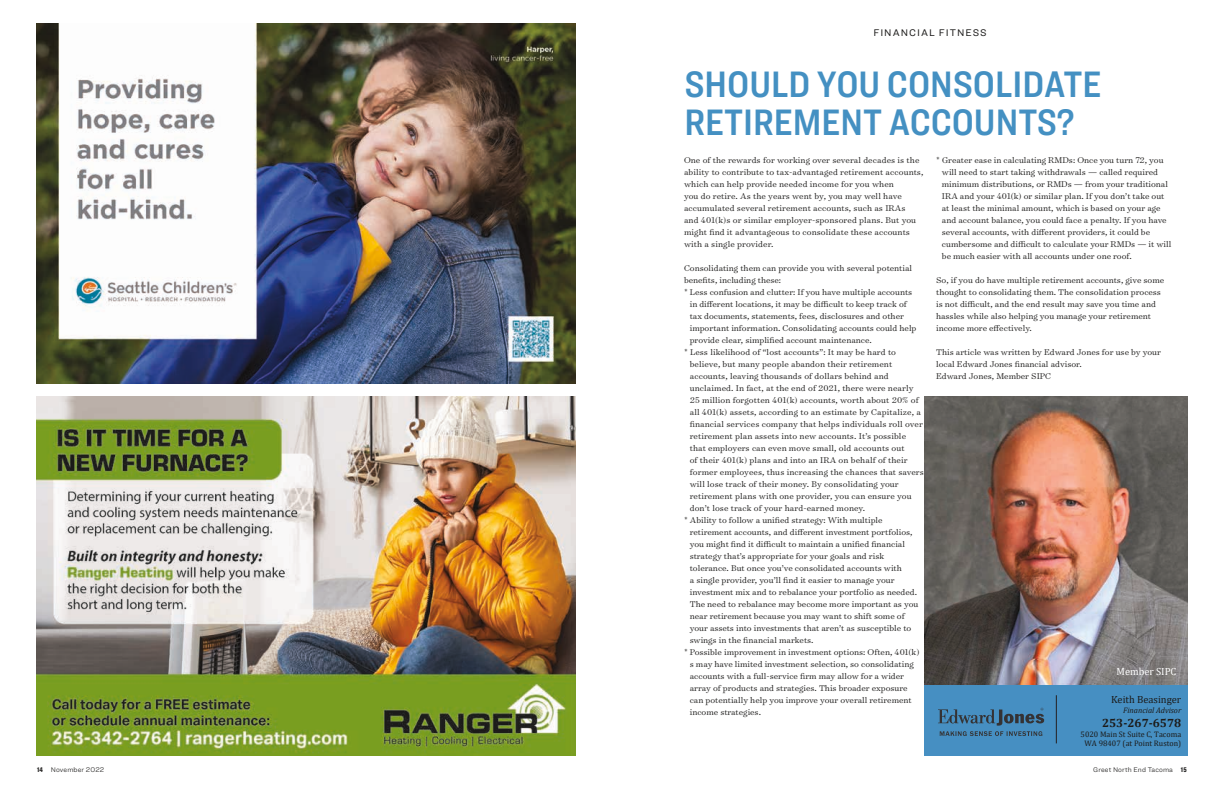
<style>
.page{position:relative;width:1224px;height:792px;background:#fff}
.page>*{position:absolute;margin:0;border:0;box-sizing:border-box;transform-origin:0 0}
.t1{font:38.2px/38.2px "Ringside Condensed Semi";color:#4490c2}
.t2{font:700 12px "Cambria";color:#1c1b1a}
.t3{font:10.4px "Cambria";color:#1c1b1a}
.t4{font:10.4px "Cambria";color:#fff}
.t5{font:10px "Ringside";letter-spacing:.1em;color:#1c1b1a}
.t6{font:300 9.5px/12px "Surveyor Text";color:#1c1b1a}
.t7{font:8px/9.6px "Cambria";color:#1c1b1a;text-align:center}
.t8{font:italic 8px "Cambria";color:#1c1b1a}
.t9{font:300 7px "Ringside";letter-spacing:.015em;color:#1c1b1a}
.s1{font-family:"Ringside Compressed";font-weight:900}
</style>
<div class="page">
<img style="left:924px;top:396px;width:264px;height:360px">
<div style="left:925px;top:685px;width:263px;height:71px;background:#468fc2"></div>
<svg style="left:938px;top:708px;width:106px;height:28px"></svg>
<hr style="left:1056px;top:695px;width:1px;height:48px;background:#242021">
<img style="left:36px;top:396px;width:540px;height:360px">
<img style="left:36px;top:24px;width:540px;height:360px">
<p class="t5" style="left:873px;top:25px;width:115px">FINANCIAL FITNESS</p>
<h1 class="t1" style="left:684px;top:64px;width:418px">SHOULD YOU CONSOLIDATE<br>RETIREMENT ACCOUNTS?</h1>
<p class="t6" style="left:684px;top:154px;width:241px">One of the rewards for working over several decades is the ability to contribute to tax-advantaged retirement accounts, which can help provide needed income for you when<br>you do retire. As the years went by, you may well have accumulated several retirement accounts, such as IRAs<br>and 401(k)s or similar employer-sponsored plans. But you might find it advantageous to consolidate these accounts with a single provider.</p>
<p class="t6" style="left:684px;top:262px;width:230px">Consolidating them can provide you with several potential</p>
<p class="t6" style="left:684px;top:274px;width:99px">benefits, including these:</p>
<p class="t6" style="left:684px;top:286px;width:230px">* Less confusion and clutter: If you have multiple accounts</p>
<p class="t6" style="left:690px;top:298px;width:219px">in different locations, it may be difficult to keep track of</p>
<p class="t6" style="left:690px;top:310px;width:216px">tax documents, statements, fees, disclosures and other</p>
<p class="t6" style="left:690px;top:322px;width:228px">important information. Consolidating accounts could help</p>
<p class="t6" style="left:690px;top:334px;width:184px">provide clear, simplified account maintenance.</p>
<p class="t6" style="left:684px;top:346px;width:214px">* Less likelihood of “lost accounts”: It may be hard to</p>
<p class="t6" style="left:690px;top:358px;width:204px">believe, but many people abandon their retirement</p>
<p class="t6" style="left:690px;top:370px;width:200px">accounts, leaving thousands of dollars behind and</p>
<p class="t6" style="left:690px;top:382px;width:225px">unclaimed. In fact, at the end of 2021, there were nearly</p>
<p class="t6" style="left:690px;top:394px;width:231px">25 million forgotten 401(k) accounts, worth about 20% of</p>
<p class="t6" style="left:690px;top:406px;width:233px">all 401(k) assets, according to an estimate by Capitalize, a</p>
<p class="t6" style="left:690px;top:418px;width:235px">financial services company that helps individuals roll over</p>
<p class="t6" style="left:690px;top:430px;width:218px">retirement plan assets into new accounts. It’s possible</p>
<p class="t6" style="left:690px;top:442px;width:216px">that employers can even move small, old accounts out</p>
<p class="t6" style="left:690px;top:454px;width:219px">of their 401(k) plans and into an IRA on behalf of their</p>
<p class="t6" style="left:690px;top:466px;width:236px">former employees, thus increasing the chances that savers</p>
<p class="t6" style="left:690px;top:478px;width:211px">will lose track of their money. By consolidating your</p>
<p class="t6" style="left:690px;top:490px;width:223px">retirement plans with one provider, you can ensure you</p>
<p class="t6" style="left:690px;top:502px;width:177px">don’t lose track of your hard-earned money.</p>
<p class="t6" style="left:684px;top:514px;width:200px">* Ability to follow a unified strategy: With multiple</p>
<p class="t6" style="left:690px;top:526px;width:224px">retirement accounts, and different investment portfolios,</p>
<p class="t6" style="left:690px;top:538px;width:217px">you might find it difficult to maintain a unified financial</p>
<p class="t6" style="left:690px;top:550px;width:196px">strategy that’s appropriate for your goals and risk</p>
<p class="t6" style="left:690px;top:562px;width:214px">tolerance. But once you’ve consolidated accounts with</p>
<p class="t6" style="left:690px;top:574px;width:206px">a single provider, you’ll find it easier to manage your</p>
<p class="t6" style="left:690px;top:586px;width:229px">investment mix and to rebalance your portfolio as needed.</p>
<p class="t6" style="left:690px;top:598px;width:230px">The need to rebalance may become more important as you</p>
<p class="t6" style="left:690px;top:610px;width:216px">near retirement because you may want to shift some of</p>
<p class="t6" style="left:690px;top:622px;width:223px">your assets into investments that aren’t as susceptible to</p>
<p class="t6" style="left:690px;top:634px;width:125px">swings in the financial markets.</p>
<p class="t6" style="left:684px;top:646px;width:237px">* Possible improvement in investment options: Often, 401(k)</p>
<p class="t6" style="left:690px;top:658px;width:226px">s may have limited investment selection, so consolidating</p>
<p class="t6" style="left:690px;top:670px;width:216px">accounts with a full-service firm may allow for a wider</p>
<p class="t6" style="left:690px;top:682px;width:219px">array of products and strategies. This broader exposure</p>
<p class="t6" style="left:690px;top:694px;width:223px">can potentially help you improve your overall retirement</p>
<p class="t6" style="left:690px;top:706px;width:73px">income strategies.</p>
<p class="t6" style="left:942px;top:154px;width:231px;text-indent:-6px">* Greater ease in calculating RMDs: Once you turn 72, you will need to start taking withdrawals — called required minimum distributions, or RMDs — from your traditional IRA and your 401(k) or similar plan. If you don’t take out at least the minimal amount, which is based on your age and account balance, you could face a penalty. If you have several accounts, with different providers, it could be cumbersome and difficult to calculate your RMDs — it will be much easier with all accounts under one roof.</p>
<p class="t6" style="left:936px;top:274px;width:230px">So, if you do have multiple retirement accounts, give some thought to consolidating them. The consolidation process is not difficult, and the end result may save you time and hassles while also helping you manage your retirement income more effectively.</p>
<p class="t6" style="left:936px;top:346px;width:226px">This article was written by Edward Jones for use by your local Edward Jones financial advisor.<br>Edward Jones, Member SIPC</p>
<p class="t4" style="left:1117px;top:666px;width:61px">Member SIPC</p>
<p class="t3" style="left:1111px;top:694px;width:72px">Keith Beasinger</p>
<p class="t8" style="left:1123px;top:704px;width:60px">Financial Advisor</p>
<p class="t2" style="left:1102px;top:715px;width:81px">253-267-6578</p>
<p class="t7" style="left:1081px;top:729px;width:102px">5020 Main St Suite C, Tacoma<br>WA 98407 (at Point Ruston)</p>
<p class="t9" style="left:37px;top:764px;width:69px"><span class="s1">14</span> November 2022</p>
<p class="t9" style="left:1093px;top:764px;width:95px">Greet North End Tacoma <span class="s1">15</span></p>
</div>
